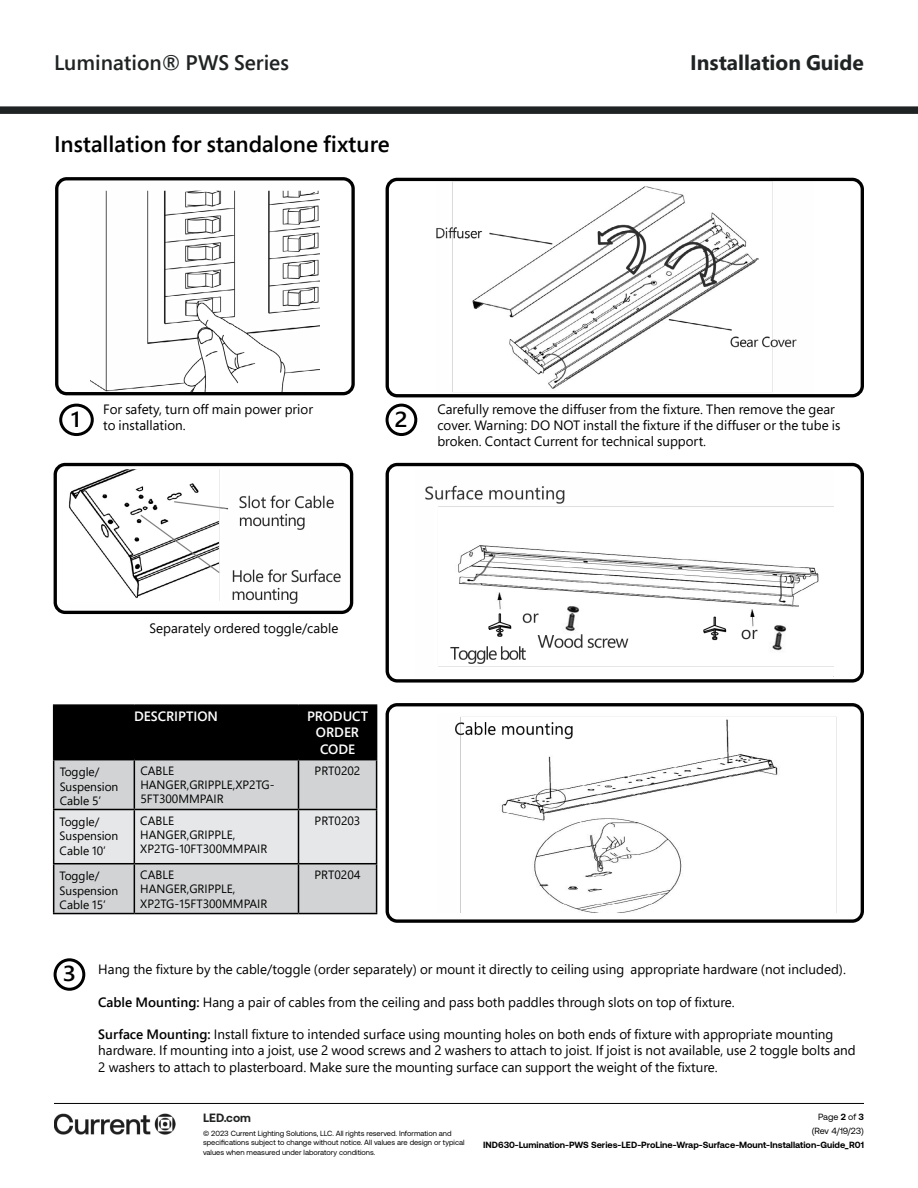
<style>
.page{position:relative;width:918px;height:1188px;background:#fff}
.page>*{position:absolute;margin:0;border:0;box-sizing:border-box;transform-origin:0 0}
.t1{font:600 22.5px "Segoe Pro";color:#000}
.t2{font:600 21.6px "Segoe Pro";color:#000;scale:1.13 1}
.t3{font:600 21px "Segoe Pro";color:#202323}
.t4{font:700 21px "Segoe Pro";color:#202323}
.t5{font:13.5px/16.2px "Segoe Pro";color:#000}
.t6{font:600 13.5px/16.2px "Segoe Pro";color:#fff;text-align:center}
.t7{font:12px/14.4px "Segoe Pro";color:#000}
.t8{font:700 12px "Aeonik";color:#202322}
.t9{font:700 9px "Aeonik";color:#000}
.t10{font:9px/14.1px "Aeonik";letter-spacing:-.005em;color:#000;text-align:right}
.t11{font:7.5px/9.8px "Aeonik";color:#000}
.s1{font-weight:600}
.s2{font-weight:700}
</style>
<div class="page">
<hr style="left:54px;top:1103px;width:810px;height:1px;background:#000">
<img style="left:54px;top:1113px;width:122px;height:22px">
<div style="left:0;top:106px;width:918px;height:8px;background:#202323"></div>
<img style="left:90px;top:190px;width:230px;height:201px">
<div style="left:55px;top:177px;width:300px;height:218px;border:3px solid #000;border-radius:10px"></div>
<img style="left:68px;top:467px;width:284px;height:143px">
<div style="left:54px;top:463px;width:299px;height:151px;border:3px solid #000;border-radius:10px"></div>
<img style="left:436px;top:182px;width:361px;height:210px">
<div style="left:386px;top:178px;width:478px;height:219px;border:3px solid #000;border-radius:10px"></div>
<img style="left:425px;top:485px;width:409px;height:182px">
<div style="left:386px;top:463px;width:478px;height:220px;border:3px solid #000;border-radius:10px"></div>
<img style="left:455px;top:716px;width:382px;height:196px">
<div style="left:386px;top:703px;width:478px;height:220px;border:3px solid #000;border-radius:10px"></div>
<div style="left:59px;top:404px;width:35px;height:32px;border:3px solid #000;border-radius:50%"></div>
<div style="left:386px;top:404px;width:31px;height:32px;border:3px solid #000;border-radius:50%"></div>
<div style="left:54px;top:958px;width:31px;height:33px;border:3px solid #000;border-radius:50%"></div>
<div style="left:54px;top:706px;width:322px;height:53px;background:#000"></div>
<div style="left:54px;top:760px;width:322px;height:153px;background:#d1d3d4"></div>
<div style="left:54px;top:810px;width:322px;height:53px;background:#e6e7e8"></div>
<hr style="left:53px;top:704px;width:81px;height:2px;background:#000">
<hr style="left:53px;top:706px;width:1px;height:53px;background:#000">
<hr style="left:134px;top:704px;width:164px;height:2px;background:#000">
<hr style="left:298px;top:704px;width:79px;height:2px;background:#000">
<hr style="left:298px;top:706px;width:1px;height:53px;background:#000">
<hr style="left:376px;top:706px;width:1px;height:53px;background:#000">
<hr style="left:53px;top:759px;width:81px;height:1px;background:#000">
<hr style="left:53px;top:760px;width:1px;height:49px;background:#000">
<hr style="left:134px;top:759px;width:164px;height:1px;background:#000">
<hr style="left:134px;top:760px;width:1px;height:49px;background:#000">
<hr style="left:298px;top:759px;width:79px;height:1px;background:#000">
<hr style="left:298px;top:760px;width:1px;height:49px;background:#000">
<hr style="left:376px;top:760px;width:1px;height:49px;background:#000">
<hr style="left:53px;top:809px;width:81px;height:1px;background:#000">
<hr style="left:53px;top:810px;width:1px;height:53px;background:#000">
<hr style="left:134px;top:809px;width:164px;height:1px;background:#000">
<hr style="left:134px;top:810px;width:1px;height:53px;background:#000">
<hr style="left:298px;top:809px;width:79px;height:1px;background:#000">
<hr style="left:298px;top:810px;width:1px;height:53px;background:#000">
<hr style="left:376px;top:810px;width:1px;height:53px;background:#000">
<hr style="left:53px;top:863px;width:81px;height:1px;background:#000">
<hr style="left:53px;top:864px;width:1px;height:49px;background:#000">
<hr style="left:134px;top:863px;width:164px;height:1px;background:#000">
<hr style="left:134px;top:864px;width:1px;height:49px;background:#000">
<hr style="left:298px;top:863px;width:79px;height:1px;background:#000">
<hr style="left:298px;top:864px;width:1px;height:49px;background:#000">
<hr style="left:376px;top:864px;width:1px;height:49px;background:#000">
<hr style="left:53px;top:913px;width:81px;height:1px;background:#000">
<hr style="left:134px;top:913px;width:164px;height:1px;background:#000">
<hr style="left:298px;top:913px;width:79px;height:1px;background:#000">
<h3 class="t3" style="left:54px;top:48px;width:236px">Lumination® PWS Series</h3>
<h3 class="t4" style="left:690px;top:47px;width:175px">Installation Guide</h3>
<h1 class="t1" style="left:54px;top:129px;width:337px">Installation for standalone fixture</h1>
<p class="t5" style="left:103px;top:401px;width:211px">For safety, turn off main power prior to installation.</p>
<h2 class="t2" style="left:71px;top:404px;width:10px">1</h2>
<h2 class="t2" style="left:395px;top:404px;width:13px">2</h2>
<p class="t5" style="left:437px;top:401px;width:404px">Carefully remove the diffuser from the fixture. Then remove the gear cover. Warning: DO NOT install the fixture if the diffuser or the tube is broken. Contact Current for technical support.</p>
<p class="t5" style="left:150px;top:620px;width:190px">Separately ordered toggle/cable</p>
<p class="t6" style="left:134px;top:708px;width:85px">DESCRIPTION</p>
<p class="t6" style="left:307px;top:708px;width:63px">PRODUCT<br>ORDER<br>CODE</p>
<p class="t7" style="left:60px;top:764px;width:60px">Toggle/<br>Suspension<br>Cable 5’</p>
<p class="t7" style="left:140px;top:763px;width:136px">CABLE<br>HANGER,GRIPPLE,XP2TG-<br>5FT300MMPAIR</p>
<p class="t7" style="left:315px;top:763px;width:47px">PRT0202</p>
<p class="t7" style="left:60px;top:814px;width:60px">Toggle/<br>Suspension<br>Cable 10’</p>
<p class="t7" style="left:140px;top:813px;width:128px">CABLE<br>HANGER,GRIPPLE,<br>XP2TG-10FT300MMPAIR</p>
<p class="t7" style="left:315px;top:813px;width:47px">PRT0203</p>
<p class="t7" style="left:60px;top:869px;width:60px">Toggle/<br>Suspension<br>Cable 15’</p>
<p class="t7" style="left:140px;top:867px;width:128px">CABLE<br>HANGER,GRIPPLE,<br>XP2TG-15FT300MMPAIR</p>
<p class="t7" style="left:314px;top:867px;width:48px">PRT0204</p>
<h2 class="t2" style="left:63px;top:959px;width:13px">3</h2>
<p class="t5" style="left:98px;top:961px;width:749px">Hang the fixture by the cable/toggle (order separately) or mount it directly to ceiling using appropriate hardware (not included).</p>
<p class="t5" style="left:98px;top:994px;width:638px"><span class="s1">Cable Mounting:</span> Hang a pair of cables from the ceiling and pass both paddles through slots on top of fixture.</p>
<p class="t5" style="left:98px;top:1026px;width:759px"><span class="s1">Surface Mounting:</span> Install fixture to intended surface using mounting holes on both ends of fixture with appropriate mounting hardware. If mounting into a joist, use 2 wood screws and 2 washers to attach to joist. If joist is not available, use 2 toggle bolts and<br>2 washers to attach to plasterboard. Make sure the mounting surface can support the weight of the fixture.</p>
<p class="t8" style="left:203px;top:1111px;width:49px">LED.com</p>
<p class="t11" style="left:203px;top:1128px;width:263px">© 2023 Current Lighting Solutions, LLC. All rights reserved. Information and specifications subject to change without notice. All values are design or typical values when measured under laboratory conditions.</p>
<p class="t10" style="left:812px;top:1110px;width:54px">Page <span class="s2">2</span> of <span class="s2">3 </span>(Rev 4/19/23)</p>
<p class="t9" style="left:483px;top:1140px;width:382px">IND630-Lumination-PWS Series-LED-ProLine-Wrap-Surface-Mount-Installation-Guide_R01</p>
</div>
